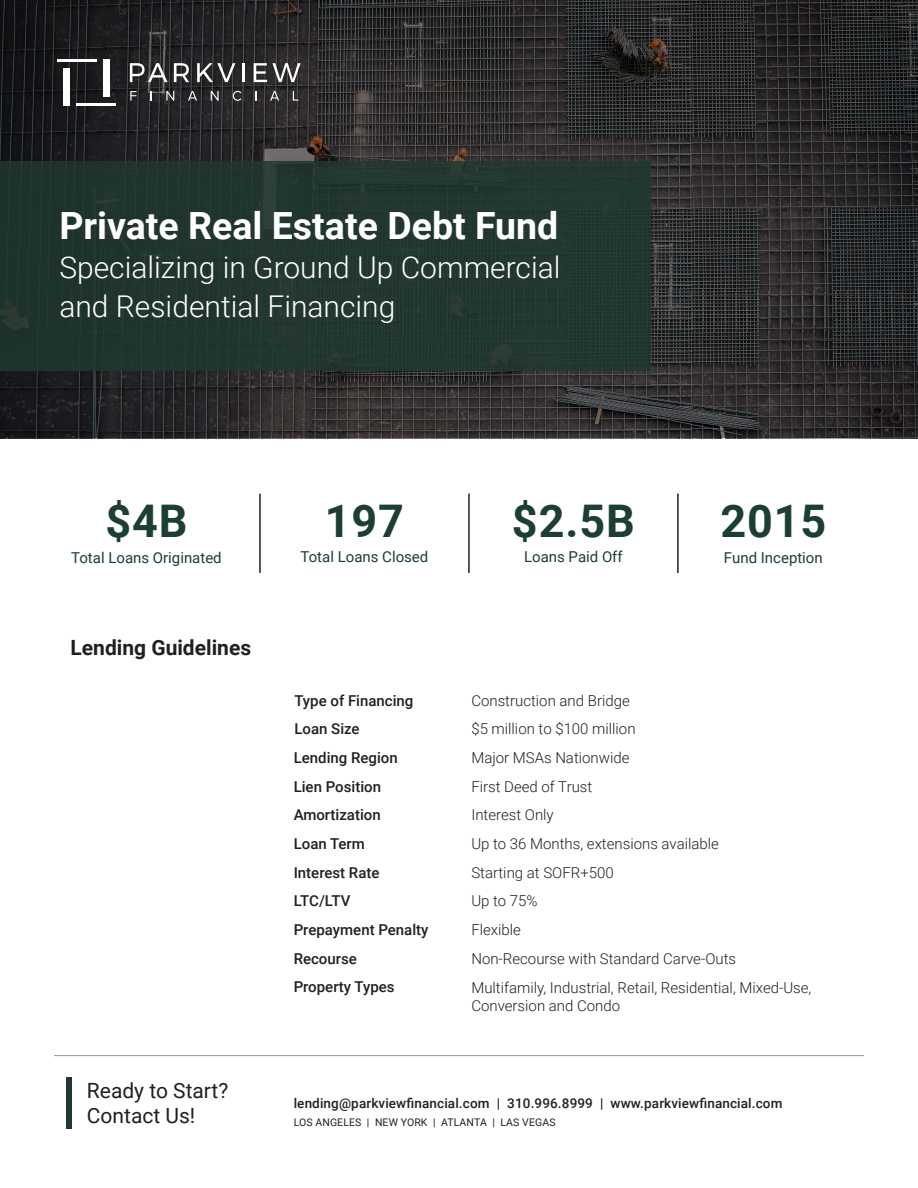
<style>
.page{position:relative;width:918px;height:1188px;background:#fff}
.page>*{position:absolute;margin:0;border:0;box-sizing:border-box;transform-origin:0 0}
.t1{font:700 45px "Roboto";letter-spacing:.02em;color:#1b3e35}
.t2{font:700 37.5px "Roboto";color:#fff}
.t3{font:300 30px "Roboto";color:#fff}
.t4{font:21px "Roboto";color:#231f20}
.t5{font:700 21px "Roboto";color:#231f20}
.t6{font:300 15px/18px "Roboto";color:#231f20}
.t7{font:500 15px "Roboto";color:#231f20}
.t8{font:15px "Roboto";color:#1b3e35}
.t9{font:500 13.5px "Roboto";letter-spacing:.01em;color:#231f20}
.t10{font:10.5px "Roboto";letter-spacing:.01em;color:#231f20}
</style>
<div class="page">
<svg style="left:0;top:0;width:918px;height:438px;background:#2b2a2b"></svg>
<div style="left:0;top:162px;width:650px;height:209px;background:#203831"></div>
<svg style="left:130px;top:63px;width:37px;height:19px"></svg>
<svg style="left:174px;top:63px;width:15px;height:19px"></svg>
<svg style="left:197px;top:63px;width:38px;height:19px"></svg>
<hr style="left:242px;top:63px;width:3px;height:19px;background:#fff">
<svg style="left:254px;top:63px;width:47px;height:19px"></svg>
<svg style="left:130px;top:91px;width:7px;height:10px"></svg>
<svg style="left:166px;top:91px;width:8px;height:10px"></svg>
<svg style="left:188px;top:91px;width:9px;height:10px"></svg>
<svg style="left:211px;top:91px;width:8px;height:10px"></svg>
<svg style="left:233px;top:91px;width:8px;height:10px"></svg>
<svg style="left:270px;top:91px;width:9px;height:10px"></svg>
<svg style="left:293px;top:91px;width:5px;height:10px"></svg>
<hr style="left:58px;top:59px;width:39px;height:3px;background:#fff">
<div style="left:63px;top:68px;width:7px;height:38px;background:#fff"></div>
<div style="left:103px;top:59px;width:7px;height:38px;background:#fff"></div>
<hr style="left:76px;top:103px;width:39px;height:3px;background:#fff">
<hr style="left:259px;top:494px;width:2px;height:79px;background:#231f20">
<hr style="left:468px;top:494px;width:2px;height:79px;background:#231f20">
<hr style="left:677px;top:494px;width:2px;height:79px;background:#231f20">
<hr style="left:54px;top:1055px;width:810px;height:1px;background:#939598">
<div style="left:67px;top:1077px;width:5px;height:52px;background:#203831"></div>
<p class="t2" style="left:59px;top:200px;width:500px">Private Real Estate Debt Fund</p>
<p class="t3" style="left:59px;top:247px;width:503px">Specializing in Ground Up Commercial</p>
<p class="t3" style="left:59px;top:286px;width:338px">and Residential Financing</p>
<p class="t1" style="left:105px;top:490px;width:84px">$4B</p>
<p class="t8" style="left:71px;top:547px;width:152px">Total Loans Originated</p>
<p class="t5" style="left:70px;top:633px;width:182px">Lending Guidelines</p>
<p class="t1" style="left:325px;top:489px;width:81px">197</p>
<p class="t8" style="left:301px;top:546px;width:129px">Total Loans Closed</p>
<p class="t7" style="left:294px;top:690px;width:120px">Type of Financing</p>
<p class="t7" style="left:294px;top:718px;width:67px">Loan Size</p>
<p class="t7" style="left:294px;top:747px;width:105px">Lending Region</p>
<p class="t7" style="left:294px;top:776px;width:89px">Lien Position</p>
<p class="t1" style="left:512px;top:489px;width:124px">$2.5B</p>
<p class="t8" style="left:524px;top:546px;width:100px">Loans Paid Off</p>
<p class="t6" style="left:471px;top:691px;width:160px">Construction and Bridge</p>
<p class="t6" style="left:471px;top:719px;width:166px">$5 million to $100 million</p>
<p class="t6" style="left:471px;top:748px;width:160px">Major MSAs Nationwide</p>
<p class="t6" style="left:471px;top:777px;width:123px">First Deed of Trust</p>
<p class="t1" style="left:720px;top:490px;width:108px">2015</p>
<p class="t8" style="left:724px;top:547px;width:100px">Fund Inception</p>
<p class="t4" style="left:87px;top:1076px;width:143px">Ready to Start?</p>
<p class="t4" style="left:87px;top:1101px;width:110px">Contact Us!</p>
<p class="t7" style="left:294px;top:805px;width:89px">Amortization</p>
<p class="t6" style="left:471px;top:805px;width:84px">Interest Only</p>
<p class="t7" style="left:294px;top:833px;width:73px">Loan Term</p>
<p class="t6" style="left:471px;top:834px;width:249px">Up to 36 Months, extensions available</p>
<p class="t7" style="left:294px;top:862px;width:87px">Interest Rate</p>
<p class="t6" style="left:471px;top:863px;width:144px">Starting at SOFR+500</p>
<p class="t7" style="left:294px;top:891px;width:58px">LTC/LTV</p>
<p class="t6" style="left:471px;top:891px;width:68px">Up to 75%</p>
<p class="t7" style="left:294px;top:919px;width:136px">Prepayment Penalty</p>
<p class="t6" style="left:471px;top:920px;width:51px">Flexible</p>
<p class="t7" style="left:294px;top:948px;width:65px">Recourse</p>
<p class="t6" style="left:471px;top:949px;width:266px">Non-Recourse with Standard Carve-Outs</p>
<p class="t7" style="left:294px;top:977px;width:102px">Property Types</p>
<p class="t6" style="left:471px;top:978px;width:342px">Multifamily, Industrial, Retail, Residential, Mixed-Use,<br>Conversion and Condo</p>
<p class="t9" style="left:294px;top:1094px;width:490px">lending@parkviewfinancial.com | 310.996.8999 | www.parkviewfinancial.com</p>
<p class="t10" style="left:294px;top:1114px;width:263px">LOS ANGELES | NEW YORK | ATLANTA | LAS VEGAS</p>
</div>
